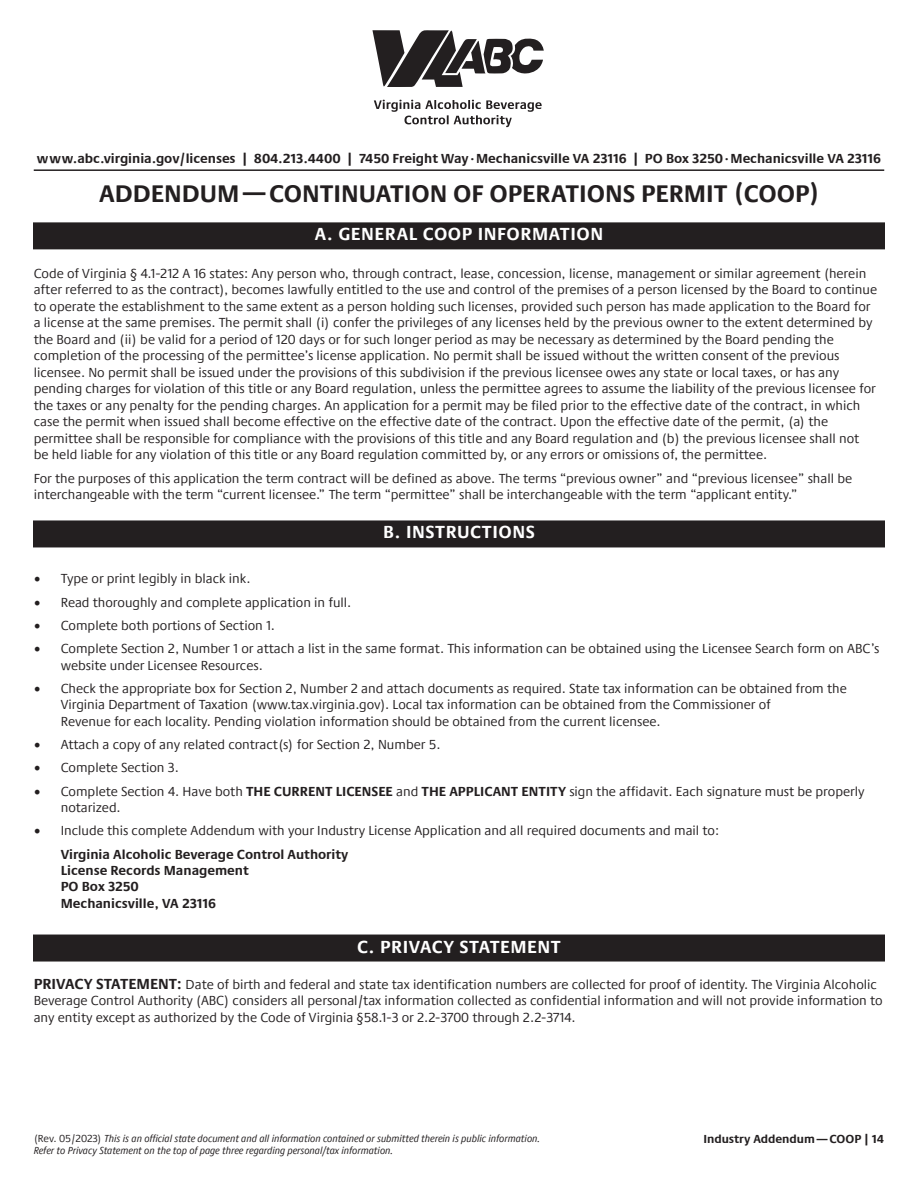
<style>
.page{position:relative;width:918px;height:1188px;background:#fff}
.page>*{position:absolute;margin:0;border:0;box-sizing:border-box;transform-origin:0 0}
.t1{font:700 24.75px "Praxis Next";color:#231f20}
.t2{font:700 18px "Praxis Next";letter-spacing:.03em;color:#fff}
.t3{font:13.5px/16.5px "Praxis Next";color:#231f20}
.t4{font:700 13.5px/16.4px "Praxis Next";color:#231f20}
.t5{font:700 12px "Praxis Next";color:#231f20}
.t6{font:italic condensed 10.5px/12.6px "Praxis Next";color:#231f20}
.s1{font-family:"Minion Pro";font-size:18px}
.s2{font-weight:700}
.s3{font-weight:700;font-size:15px}
.s4{font-style:normal;font-stretch:normal}
</style>
<div class="page">
<svg style="left:374px;top:100px;width:168px;height:27px"></svg>
<svg style="left:372px;top:30px;width:172px;height:57px"></svg>
<div style="left:34px;top:222px;width:850px;height:27px;background:#231f20"></div>
<div style="left:34px;top:521px;width:850px;height:26px;background:#231f20"></div>
<div style="left:34px;top:935px;width:850px;height:27px;background:#231f20"></div>
<hr style="left:34px;top:169px;width:850px;height:2px;background:#231f20">
<p class="t4" style="left:37px;top:149px;width:846px">www.abc.virginia.gov/licenses | 804.213.4400 | 7450 Freight Way.Mechanicsville VA 23116 | PO Box 3250.Mechanicsville VA 23116</p>
<p class="t1" style="left:99px;top:174px;width:722px">ADDENDUM—CONTINUATION OF OPERATIONS PERMIT (COOP)</p>
<p class="t2" style="left:315px;top:220px;width:290px">A. GENERAL COOP INFORMATION</p>
<p class="t3" style="left:34px;top:265px;width:845px">Code of Virginia § 4.1-212 A 16 states: Any person who, through contract, lease, concession, license, management or similar agreement (herein after referred to as the contract), becomes lawfully entitled to the use and control of the premises of a person licensed by the Board to continue to operate the establishment to the same extent as a person holding such licenses, provided such person has made application to the Board for a license at the same premises. The permit shall (i) confer the privileges of any licenses held by the previous owner to the extent determined by the Board and (ii) be valid for a period of 120 days or for such longer period as may be necessary as determined by the Board pending the completion of the processing of the permittee’s license application. No permit shall be issued without the written consent of the previous licensee. No permit shall be issued under the provisions of this subdivision if the previous licensee owes any state or local taxes, or has any pending charges for violation of this title or any Board regulation, unless the permittee agrees to assume the liability of the previous licensee for the taxes or any penalty for the pending charges. An application for a permit may be filed prior to the effective date of the contract, in which case the permit when issued shall become effective on the effective date of the contract. Upon the effective date of the permit, (a) the permittee shall be responsible for compliance with the provisions of this title and any Board regulation and (b) the previous licensee shall not be held liable for any violation of this title or any Board regulation committed by, or any errors or omissions of, the permittee.</p>
<p class="t3" style="left:34px;top:469px;width:820px">For the purposes of this application the term contract will be defined as above. The terms “previous owner” and “previous licensee” shall be interchangeable with the term “current licensee.” The term “permittee” shall be interchangeable with the term “applicant entity.”</p>
<p class="t2" style="left:383px;top:518px;width:153px">B. INSTRUCTIONS</p>
<p class="t3" style="left:34px;top:570px;width:218px"><span class="s1">•</span> Type or print legibly in black ink.</p>
<p class="t3" style="left:34px;top:594px;width:319px"><span class="s1">•</span> Read thoroughly and complete application in full.</p>
<p class="t3" style="left:34px;top:617px;width:243px"><span class="s1">•</span> Complete both portions of Section 1.</p>
<p class="t3" style="left:61px;top:640px;width:820px;text-indent:-27px"><span class="s1">•</span> Complete Section 2, Number 1 or attach a list in the same format. This information can be obtained using the Licensee Search form on ABC’s website under Licensee Resources.</p>
<p class="t3" style="left:61px;top:680px;width:788px;text-indent:-27px"><span class="s1">•</span> Check the appropriate box for Section 2, Number 2 and attach documents as required. State tax information can be obtained from the<br>Virginia Department of Taxation (www.tax.virginia.gov). Local tax information can be obtained from the Commissioner of<br>Revenue for each locality. Pending violation information should be obtained from the current licensee.</p>
<p class="t3" style="left:34px;top:736px;width:408px"><span class="s1">•</span> Attach a copy of any related contract(s) for Section 2, Number 5.</p>
<p class="t3" style="left:34px;top:759px;width:147px"><span class="s1">•</span> Complete Section 3.</p>
<p class="t3" style="left:61px;top:783px;width:805px;text-indent:-27px"><span class="s1">•</span> Complete Section 4. Have both <span class="s2">THE CURRENT LICENSEE</span> and <span class="s2">THE APPLICANT ENTITY</span> sign the affidavit. Each signature must be properly notarized.</p>
<p class="t3" style="left:34px;top:822px;width:687px"><span class="s1">•</span> Include this complete Addendum with your Industry License Application and all required documents and mail to:</p>
<p class="t4" style="left:61px;top:845px;width:289px">Virginia Alcoholic Beverage Control Authority<br>License Records Management<br>PO Box 3250<br>Mechanicsville, VA 23116</p>
<p class="t2" style="left:357px;top:932px;width:205px">C. PRIVACY STATEMENT</p>
<p class="t3" style="left:34px;top:975px;width:850px"><span class="s3">PRIVACY STATEMENT:</span> Date of birth and federal and state tax identification numbers are collected for proof of identity. The Virginia Alcoholic<br>Beverage Control Authority (ABC) considers all personal/tax information collected as confidential information and will not provide information to any entity except as authorized by the Code of Virginia §58.1-3 or 2.2-3700 through 2.2-3714.</p>
<p class="t6" style="left:34px;top:1132px;width:508px"><span class="s4">(Rev. 05/2023)</span> This is an official state document and all information contained or submitted therein is public information.<br>Refer to Privacy Statement on the top of page three regarding personal/tax information.</p>
<p class="t5" style="left:703px;top:1129px;width:182px">Industry Addendum—COOP | 14</p>
</div>
